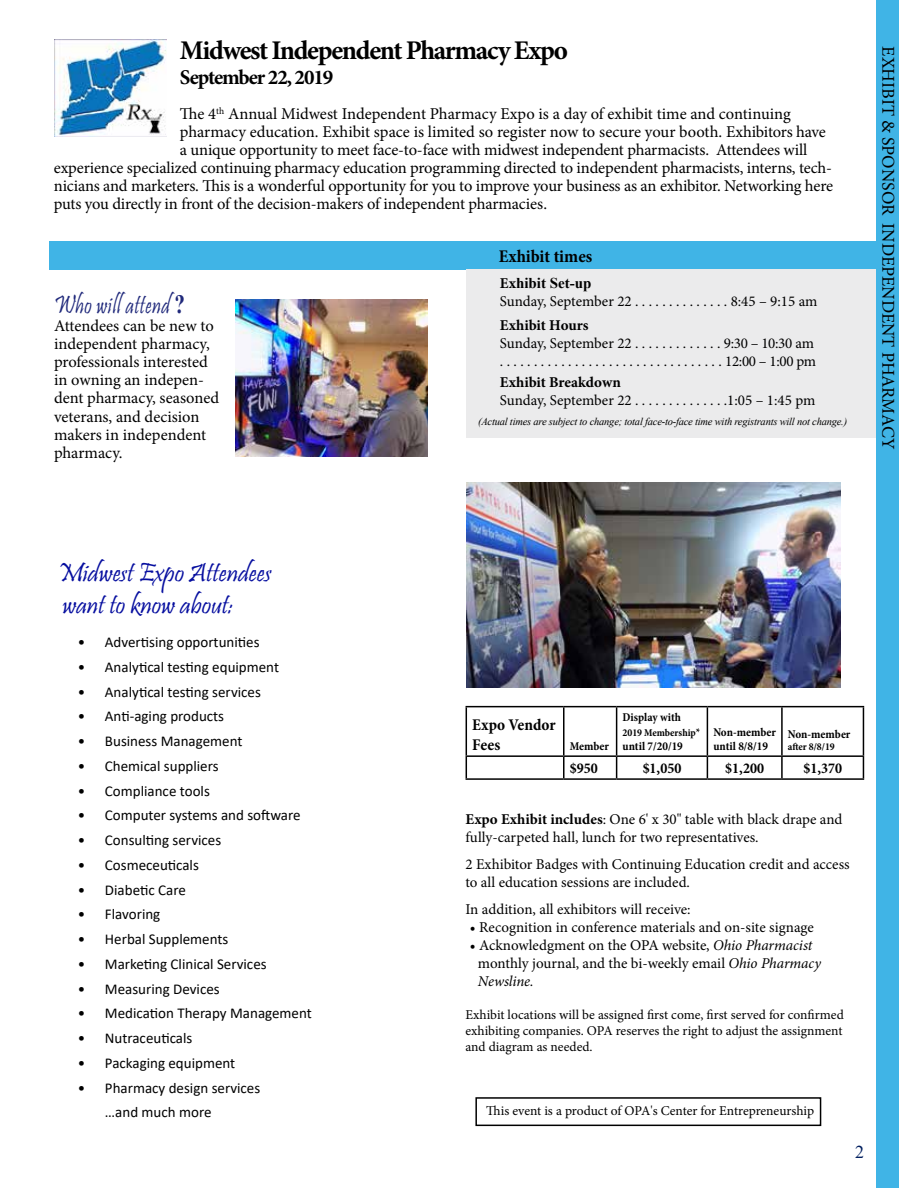
<style>
.page{position:relative;width:918px;height:1188px;background:#fff}
.page>*{position:absolute;margin:0;border:0;box-sizing:border-box;transform-origin:0 0}
.t1{font:27px/32.4px "Pristina";color:#060e9f}
.t2{font:700 27px "Minion Pro";letter-spacing:-.05em;color:#000}
.t3{font:26.25px "Pristina";letter-spacing:.025em;color:#20297b;scale:.8 1}
.t4{font:700 21px "Minion Pro";letter-spacing:-.05em;color:#000}
.t5{font:18px "Minion Pro";letter-spacing:.02em;color:#000}
.t6{font:18px "Minion Pro";color:#000}
.t7{font:700 condensed 18px "Minion Pro";color:#000}
.t8{font:18px "Times New Roman";color:#001f5f}
.t9{font:16.5px/18px "Minion Pro";letter-spacing:-.01em;color:#000}
.t10{font:700 condensed 16.5px/19.8px "Minion Pro";color:#000}
.t11{font:15px/18px "Minion Pro";color:#000}
.t12{font:15px/24.8px "Calibri";color:#000}
.t13{font:15px/18px "Minion Pro";letter-spacing:-.02em;color:#000}
.t14{font:700 15px "Minion Pro";color:#000}
.t15{font:700 condensed 15px "Minion Pro";color:#000}
.t16{font:700 15px "Times New Roman";color:#000}
.t17{font:13.5px/16.2px "Minion Pro";letter-spacing:-.01em;color:#000;text-align:justify}
.t18{font:700 condensed 12px/14.4px "Minion Pro";letter-spacing:-.005em;color:#000}
.t19{font:italic 10.5px "Times New Roman";letter-spacing:-.02em;color:#000}
.t20{font:700 condensed 10.5px "Minion Pro";letter-spacing:-.005em;color:#000}
.s1{font-family:"Times New Roman";font-weight:700}
.s2{font-family:"Minion Pro"}
.s3{font-size:12px}
.s4{font-weight:700}
.s5{font-style:italic}
</style>
<div class="page">
<div style="left:49px;top:241px;width:832px;height:28px;background:#40b4e6"></div>
<img style="left:54px;top:40px;width:112px;height:96px">
<img style="left:236px;top:300px;width:192px;height:156px">
<div style="left:876px;top:0;width:23px;height:1188px;background:#40b4e6"></div>
<div style="left:475px;top:1097px;width:346px;height:29px;border:2px solid #000"></div>
<img style="left:467px;top:482px;width:373px;height:205px">
<hr style="left:466px;top:706px;width:98px;height:1px;background:#000">
<hr style="left:466px;top:707px;width:1px;height:48px;background:#000">
<hr style="left:564px;top:706px;width:53px;height:1px;background:#000">
<hr style="left:563px;top:707px;width:2px;height:48px;background:#000">
<hr style="left:617px;top:706px;width:90px;height:1px;background:#000">
<hr style="left:616px;top:707px;width:1px;height:48px;background:#000">
<hr style="left:707px;top:706px;width:75px;height:1px;background:#000">
<hr style="left:707px;top:707px;width:1px;height:48px;background:#000">
<hr style="left:782px;top:706px;width:82px;height:1px;background:#000">
<hr style="left:781px;top:707px;width:2px;height:48px;background:#000">
<hr style="left:863px;top:707px;width:1px;height:48px;background:#000">
<hr style="left:466px;top:755px;width:98px;height:2px;background:#000">
<svg style="left:466px;top:757px;width:1px;height:21px"></svg>
<hr style="left:564px;top:755px;width:53px;height:2px;background:#000">
<hr style="left:563px;top:757px;width:2px;height:21px;background:#000">
<hr style="left:617px;top:755px;width:90px;height:2px;background:#000">
<svg style="left:616px;top:757px;width:1px;height:21px"></svg>
<hr style="left:707px;top:755px;width:75px;height:2px;background:#000">
<svg style="left:707px;top:757px;width:1px;height:21px"></svg>
<hr style="left:782px;top:755px;width:82px;height:2px;background:#000">
<hr style="left:781px;top:757px;width:2px;height:21px;background:#000">
<svg style="left:863px;top:757px;width:1px;height:21px"></svg>
<hr style="left:466px;top:778px;width:98px;height:2px;background:#000">
<hr style="left:564px;top:778px;width:53px;height:2px;background:#000">
<hr style="left:617px;top:778px;width:90px;height:2px;background:#000">
<hr style="left:707px;top:778px;width:75px;height:2px;background:#000">
<hr style="left:782px;top:778px;width:82px;height:2px;background:#000">
<div style="left:467px;top:269px;width:409px;height:168px;background:#ebebec"></div>
<h1 class="t2" style="left:180px;top:32px;width:390px">Midwest Independent Pharmacy Expo</h1>
<p class="t4" style="left:180px;top:63px;width:155px">September 22, 2019</p>
<p class="t9" style="left:180px;top:105px;width:613px">The 4<sup>th</sup> Annual Midwest Independent Pharmacy Expo is a day of exhibit time and continuing</p>
<p class="t9" style="left:180px;top:123px;width:647px">pharmacy education. Exhibit space is limited so register now to secure your booth. Exhibitors have</p>
<p class="t9" style="left:180px;top:141px;width:629px">a unique opportunity to meet face-to-face with midwest independent pharmacists. Attendees will</p>
<p class="t9" style="left:54px;top:159px;width:780px">experience specialized continuing pharmacy education programming directed to independent pharmacists, interns, tech-</p>
<p class="t9" style="left:54px;top:177px;width:781px">nicians and marketers. This is a wonderful opportunity for you to improve your business as an exhibitor. Networking here</p>
<p class="t9" style="left:54px;top:195px;width:495px">puts you directly in front of the decision-makers of independent pharmacies.</p>
<h2 class="t3" style="left:54px;top:291px;width:165px">Who will attend <span class="s1">?</span></h2>
<p class="t9" style="left:54px;top:317px;width:167px">Attendees can be new to independent pharmacy, professionals interested in owning an indepen&shy;dent pharmacy, seasoned veterans, and decision makers in independent pharmacy.</p>
<h1 class="t1" style="left:58px;top:559px;width:215px">Midwest Expo Attendees want to know about:</h1>
<p class="t12" style="left:78px;top:629px;width:183px">• Advertising opportunities</p>
<p class="t12" style="left:78px;top:654px;width:203px">• Analytical testing equipment</p>
<p class="t12" style="left:78px;top:679px;width:184px">• Analytical testing services</p>
<p class="t12" style="left:78px;top:704px;width:148px">• Anti-aging products</p>
<p class="t12" style="left:78px;top:728px;width:166px">• Business Management</p>
<p class="t12" style="left:78px;top:753px;width:142px">• Chemical suppliers</p>
<p class="t12" style="left:78px;top:778px;width:133px">• Compliance tools</p>
<p class="t12" style="left:78px;top:803px;width:224px">• Computer systems and software</p>
<p class="t12" style="left:78px;top:827px;width:145px">• Consulting services</p>
<p class="t12" style="left:78px;top:852px;width:122px">• Cosmeceuticals</p>
<p class="t12" style="left:78px;top:877px;width:109px">• Diabetic Care</p>
<p class="t12" style="left:78px;top:902px;width:84px">• Flavoring</p>
<p class="t12" style="left:78px;top:926px;width:152px">• Herbal Supplements</p>
<p class="t12" style="left:78px;top:951px;width:190px">• Marketing Clinical Services</p>
<p class="t12" style="left:78px;top:976px;width:143px">• Measuring Devices</p>
<p class="t12" style="left:78px;top:1001px;width:235px">• Medication Therapy Management</p>
<p class="t12" style="left:78px;top:1025px;width:116px">• Nutraceuticals</p>
<p class="t12" style="left:78px;top:1050px;width:159px">• Packaging equipment</p>
<p class="t12" style="left:105px;top:1075px;width:157px;text-indent:-27px">• Pharmacy design services …and much more</p>
<p class="t7" style="left:499px;top:244px;width:95px">Exhibit times</p>
<p class="t16" style="left:500px;top:272px;width:93px"><span class="s2">Ex</span>hibit Set-up</p>
<p class="t11" style="left:500px;top:293px;width:319px">Sunday, September 22 . . . . . . . . . . . . . . 8:45 – 9:15 am</p>
<p class="t14" style="left:500px;top:315px;width:90px">Exhibit Hours</p>
<p class="t13" style="left:500px;top:335px;width:318px">Sunday, September 22 . . . . . . . . . . . . . 9:30 – 10:30 am . . . . . . . . . . . . . . . . . . . . . . . . . . . . . . . . . 12:00 – 1:00 pm</p>
<p class="t14" style="left:500px;top:372px;width:123px">Exhibit Breakdown</p>
<p class="t11" style="left:500px;top:392px;width:317px">Sunday, September 22 . . . . . . . . . . . . . .1:05 – 1:45 pm</p>
<p class="t19" style="left:478px;top:414px;width:371px">(Actual times are subject to change; total face-to-face time with registrants will not change.)</p>
<p class="t10" style="left:472px;top:715px;width:85px">Expo Vendor<br>Fees</p>
<p class="t18" style="left:570px;top:739px;width:41px">Member</p>
<p class="t18" style="left:623px;top:710px;width:60px">Display with</p>
<p class="t20" style="left:623px;top:725px;width:79px">2019 Membership<span class="s3">*</span></p>
<p class="t18" style="left:623px;top:739px;width:62px">until 7/20/19</p>
<p class="t18" style="left:713px;top:725px;width:64px">Non-member until 8/8/19</p>
<p class="t18" style="left:788px;top:726px;width:64px">Non-member</p>
<p class="t20" style="left:788px;top:740px;width:48px">after 8/8/19</p>
<p class="t15" style="left:570px;top:758px;width:29px">$950</p>
<p class="t15" style="left:643px;top:758px;width:40px">$1,050</p>
<p class="t15" style="left:725px;top:758px;width:40px">$1,200</p>
<p class="t15" style="left:803px;top:758px;width:40px">$1,370</p>
<p class="t11" style="left:465px;top:810px;width:379px"><span class="s4">Expo Exhibit includes</span>: One 6' x 30" table with black drape and fully-carpeted hall, lunch for two representatives.</p>
<p class="t11" style="left:465px;top:855px;width:386px">2 Exhibitor Badges with Continuing Education credit and access to all education sessions are included.</p>
<p class="t11" style="left:465px;top:900px;width:227px">In addition, all exhibitors will receive:</p>
<p class="t11" style="left:470px;top:918px;width:345px">• Recognition in conference materials and on-site signage</p>
<p class="t11" style="left:478px;top:936px;width:345px;text-indent:-8px">• Acknowledgment on the OPA website, <span class="s5">Ohio Pharmacist </span>monthly journal, and the bi-weekly email <span class="s5">Ohio Pharmacy<br>Newsline.</span></p>
<p class="t17" style="left:465px;top:1006px;width:380px">Exhibit locations will be assigned first come, first served for confirmed exhibiting companies. OPA reserves the right to adjust the assignment and diagram as needed.</p>
<p class="t17" style="left:486px;top:1102px;width:329px">This event is a product of OPA's Center for Entrepreneurship</p>
<p class="t8" style="left:855px;top:1140px;width:10px">2</p>
<p class="t6" style="left:900px;top:46px;width:405px;rotate:90deg">EXHIBIT &amp; SPONSOR INDEPENDENT PHARMACY</p>
<p class="t5" style="left:900px;top:68px;width:606px;rotate:90deg">EXHIBIT &amp; SPONSOR INDEPENDENT and COMPOUNDING PHARMACY</p>
</div>
